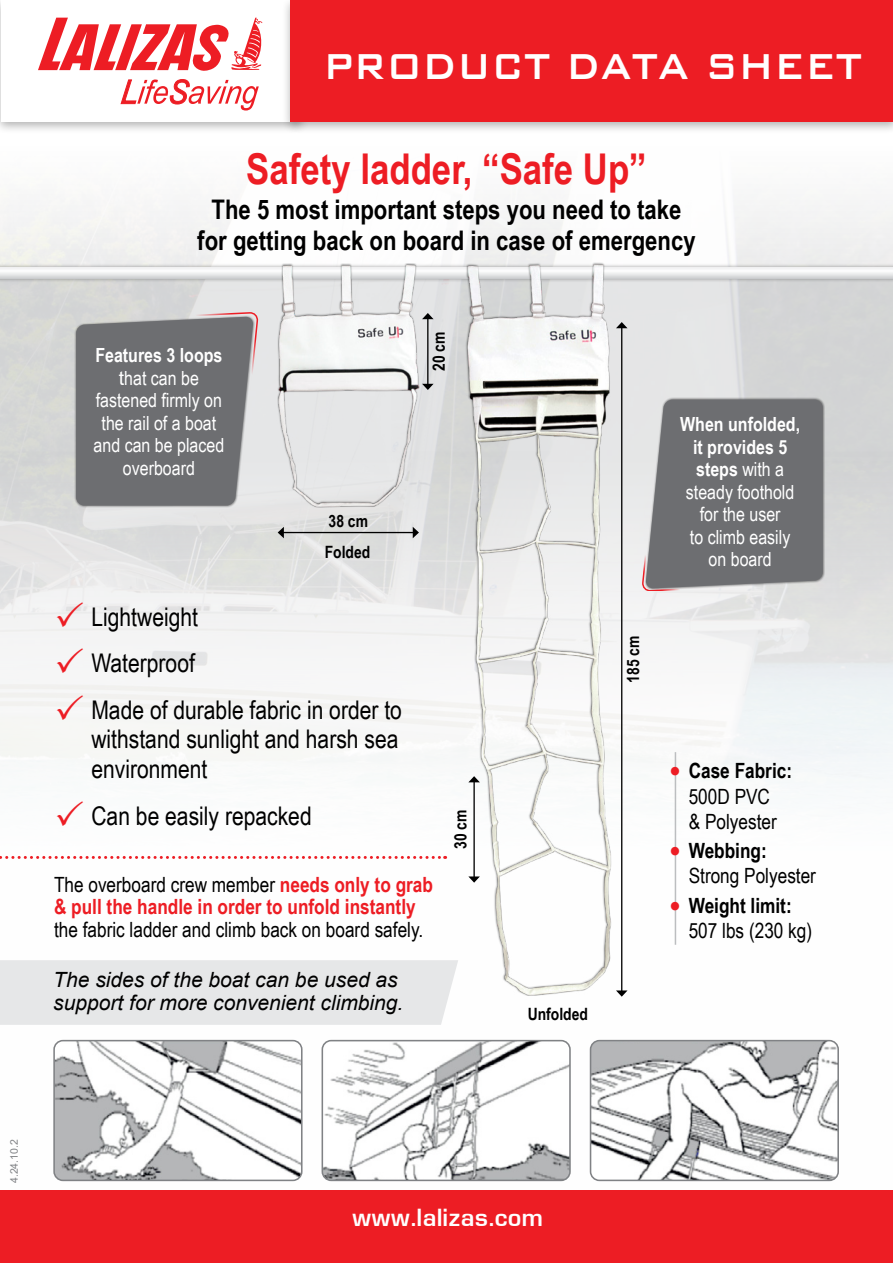
<style>
.page{position:relative;width:893px;height:1263px;background:#fff}
.page>*{position:absolute;margin:0;border:0;box-sizing:border-box;transform-origin:0 0}
.t1{font:48.15px "AG Bank Gothic Cnd Bold";color:#fff}
.t2{font:700 42.45px "Arial Narrow";color:#ed1d24}
.t3{font:700 27px/31.5px "Arial Narrow";color:#000;text-align:center}
.t4{font:27px "UB Europa Bold";color:#fff}
.t5{font:25.65px/46.5px "Arial Narrow";color:#000}
.t6{font:21px/25.2px "Arial Narrow";color:#000}
.t7{font:700 21px/22.5px "Arial Narrow";color:#ed1d24}
.t8{font:italic 21px/22.5px "Arial";color:#000}
.t9{font:19.5px/22.5px "Arial Narrow";color:#fff;text-align:center}
.t10{font:700 16.95px "Arial Narrow";color:#000}
.t11{font:10.5px "Arial";color:#808285}
.s1{font-weight:700}
.s2{font-family:"Arial"}
.s3{font-weight:400;color:#000}
.s4{font-family:"UB Future Normal";color:#ed1d24}
</style>
<div class="page">
<div style="left:0;top:272px;width:893px;height:926px;background:linear-gradient(to bottom,#d5d6d6,#fff)"></div>
<div style="left:0;top:1190px;width:893px;height:73px;background:#ed1d24"></div>
<div style="left:0;top:263px;width:893px;height:20px;background:#000;opacity:.45"></div>
<svg style="left:0;top:268px;width:893px;height:11px"></svg>
<svg style="left:0;top:856px;width:426px;height:3px"></svg>
<svg style="left:72px;top:313px;width:175px;height:198px;background:#78797b"></svg>
<img style="left:247px;top:264px;width:201px;height:266px">
<hr style="left:283px;top:532px;width:130px;height:1px;background:#000">
<svg style="left:278px;top:527px;width:6px;height:11px"></svg>
<svg style="left:413px;top:527px;width:6px;height:11px"></svg>
<svg style="left:422px;top:384px;width:4px;height:6px"></svg>
<svg style="left:422px;top:313px;width:4px;height:6px"></svg>
<img style="left:426px;top:265px;width:205px;height:756px">
<hr style="left:621px;top:327px;width:1px;height:664px;background:#000">
<svg style="left:616px;top:990px;width:11px;height:7px"></svg>
<svg style="left:616px;top:322px;width:11px;height:6px"></svg>
<hr style="left:473px;top:782px;width:2px;height:95px;background:#000">
<svg style="left:468px;top:876px;width:12px;height:7px"></svg>
<svg style="left:468px;top:776px;width:12px;height:6px"></svg>
<svg style="left:641px;top:395px;width:186px;height:196px;background:#7d7d80"></svg>
<img style="left:590px;top:1041px;width:248px;height:139px">
<div style="left:590px;top:1040px;width:249px;height:141px;border:2px solid #808285;border-radius:9px"></div>
<hr style="left:675px;top:752px;width:1px;height:193px;background:#bcbec0">
<img style="left:54px;top:1041px;width:248px;height:139px">
<div style="left:53px;top:1040px;width:250px;height:141px;border:2px solid #808285;border-radius:9px"></div>
<img style="left:322px;top:1041px;width:248px;height:139px">
<div style="left:322px;top:1040px;width:249px;height:141px;border:2px solid #808285;border-radius:9px"></div>
<div style="left:0;top:960px;width:458px;height:65px;background:#e6e7e8"></div>
<div style="left:0;top:0;width:309px;height:135px;background:#000;opacity:.3"></div>
<div style="left:1px;top:0;width:299px;height:121px;background:#fff"></div>
<div style="left:281px;top:0;width:612px;height:135px;background:#000;opacity:.3"></div>
<div style="left:290px;top:0;width:603px;height:121px;background:#ed1d24"></div>
<svg style="left:38px;top:17px;width:225px;height:54px"></svg>
<svg style="left:121px;top:79px;width:138px;height:32px"></svg>
<svg style="left:57px;top:601px;width:26px;height:26px"></svg>
<svg style="left:57px;top:647px;width:26px;height:26px"></svg>
<svg style="left:57px;top:694px;width:26px;height:25px"></svg>
<svg style="left:57px;top:800px;width:26px;height:25px"></svg>
<h1 class="t1" style="left:323px;top:42px;width:540px">PRODUCT DATA SHEET</h1>
<h2 class="t2" style="left:246px;top:137px;width:402px">Safety ladder, “Safe Up”</h2>
<h3 class="t3" style="left:197px;top:192px;width:500px">The 5 most important steps you need to take for getting back on board in case of emergency</h3>
<p class="t9" style="left:94px;top:343px;width:132px"><span class="s1">Features 3 loops </span><span class="s2">t</span>hat can be fastened firmly on the rail of a boat and can be placed overboard</p>
<p class="t10" style="left:329px;top:509px;width:41px">38 cm</p>
<p class="t10" style="left:325px;top:539px;width:47px">Folded</p>
<p class="t10" style="left:426px;top:371px;width:41px;rotate:-90deg">20 cm</p>
<h3 class="t5" style="left:91px;top:593px;width:312px">Lightweight<br>Waterproof<br>Made of durable fabric in order to</h3>
<h3 class="t5" style="left:91px;top:724px;width:309px;line-height:29.7px">withstand sunlight and harsh sea environment</h3>
<h3 class="t5" style="left:91px;top:791px;width:222px">Can be easily repacked</h3>
<p class="t7" style="left:54px;top:872px;width:380px"><span class="s3">The overboard crew member</span> needs only to grab &amp; pull the handle in order to unfold instantly</p>
<p class="t6" style="left:54px;top:916px;width:371px">the fabric ladder and climb back on board safely.</p>
<p class="t8" style="left:53px;top:969px;width:352px">The sides of the boat can be used as support for more convenient climbing.</p>
<p class="t10" style="left:448px;top:849px;width:41px;rotate:-90deg">30 cm</p>
<p class="t10" style="left:528px;top:1001px;width:62px">Unfolded</p>
<p class="t10" style="left:620px;top:683px;width:49px;rotate:-90deg">185 cm</p>
<p class="t9" style="left:680px;top:412px;width:121px"><span class="s1">When unfolded, it provides 5 steps</span> with a steady foothold for the user<br>to climb easily on board</p>
<p class="t6" style="left:668px;top:758px;width:126px;text-align:center"><span class="s4">•</span> <span class="s1">Case Fabric:<br></span>500D PVC<br>&amp; Polyester</p>
<p class="t6" style="left:689px;top:837px;width:129px;text-indent:-21px"><span class="s4">•</span> <span class="s1">Webbing:<br></span>Strong Polyester</p>
<p class="t6" style="left:689px;top:892px;width:125px;text-indent:-21px"><span class="s4">•</span> <span class="s1">Weight limit:<br></span>507 lbs (230 kg)</p>
<p class="t11" style="left:7px;top:1183px;width:45px;rotate:-90deg">4.24.10.2</p>
<h3 class="t4" style="left:351px;top:1204px;width:192px">www.lalizas.com</h3>
</div>
